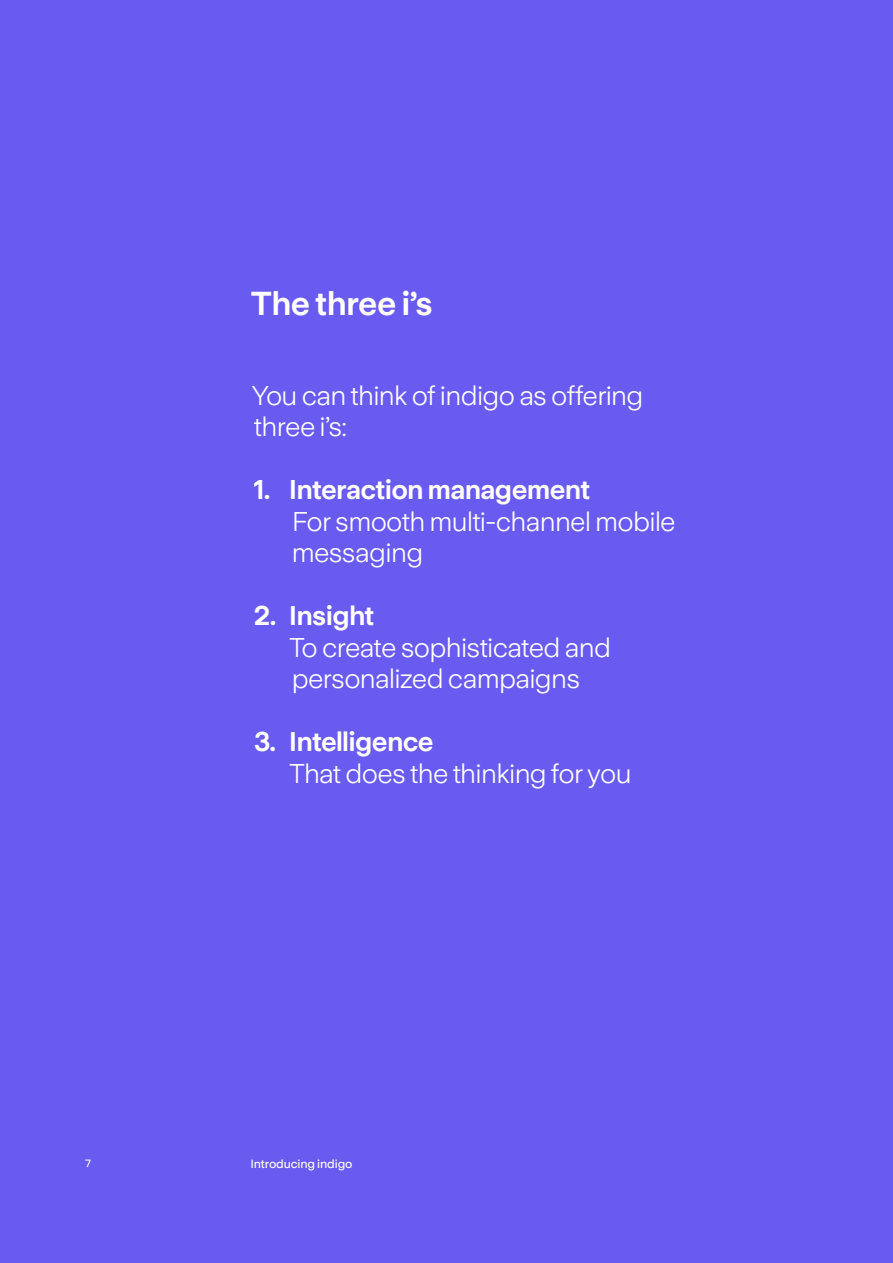
<style>
.page{position:relative;width:893px;height:1263px;background:#695af0}
.page>*{position:absolute;margin:0;border:0;box-sizing:border-box;transform-origin:0 0}
.H1_38_39{font:33px "Universal Sans 800";letter-spacing:-.02em;color:#fff}
.H4_18_21{font:27px/31.5px "Universal Sans 400";letter-spacing:-.025em;color:#fff}
.t1{font:12px "Universal Sans 600";letter-spacing:-.01em;color:#fff}
.t2{font:10.5px "Universal Sans 600";color:#fff}
.s1{font-family:"Universal Sans 800"}
</style>
<div class="page">
<p class="H1_38_39" style="left:250px;top:284px;width:184px">The three i’s</p>
<p class="H4_18_21" style="left:252px;top:379px;width:393px">You can think of indigo as offering three i’s:</p>
<p class="H4_18_21" style="left:292px;top:474px;width:386px;text-indent:-38px"><span class="s1">1. Interaction management<br></span>For smooth multi-channel mobile messaging</p>
<p class="H4_18_21" style="left:289px;top:600px;width:323px;text-indent:-35px"><span class="s1">2. Insight<br></span>To create sophisticated and personalized campaigns</p>
<p class="H4_18_21" style="left:289px;top:726px;width:344px;text-indent:-35px"><span class="s1">3. Intelligence<br></span>That does the thinking for you</p>
<p class="t2" style="left:85px;top:1157px;width:7px">7</p>
<p class="t1" style="left:250px;top:1157px;width:104px">Introducing indigo</p>
</div>
